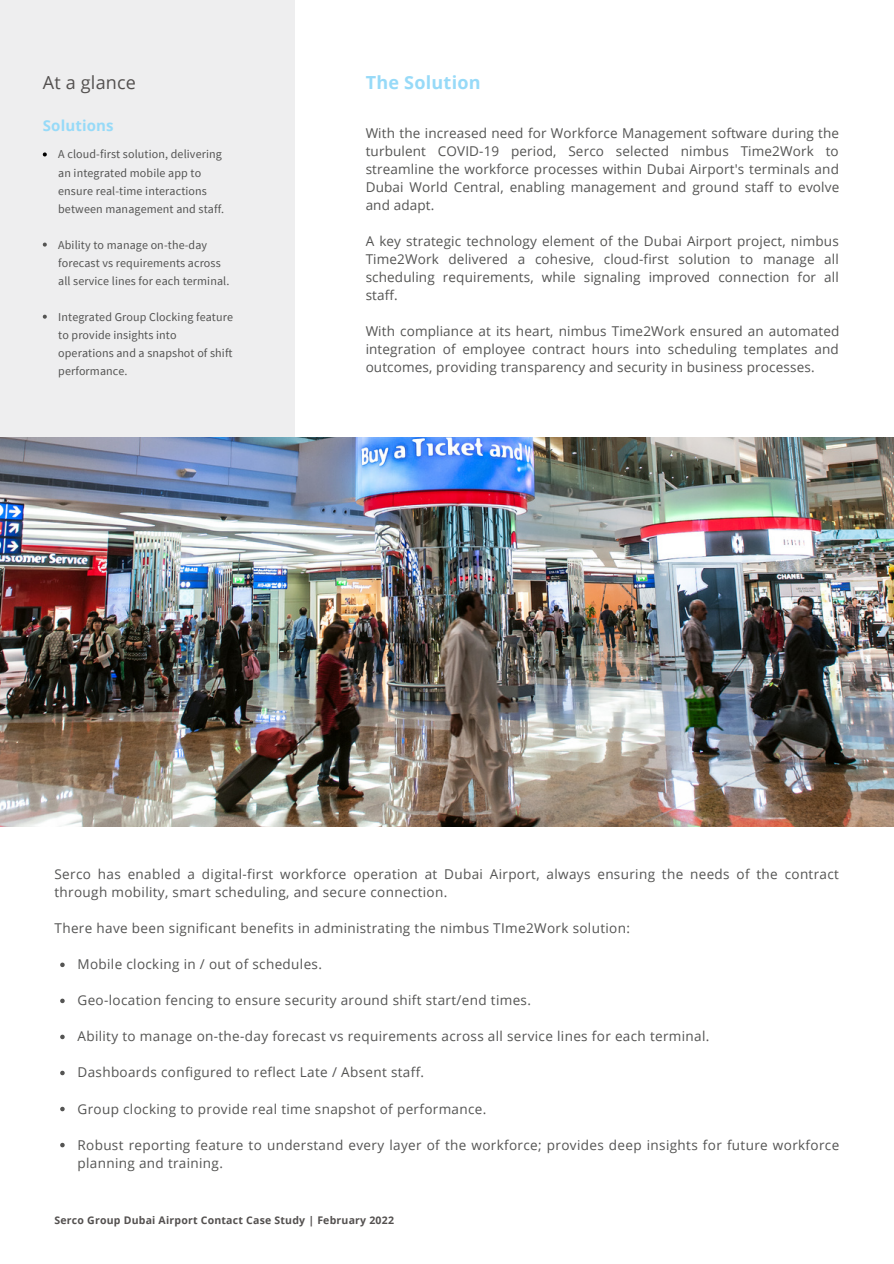
<style>
.page{position:relative;width:894px;height:1264px;background:#fff}
.page>*{position:absolute;margin:0;border:0;box-sizing:border-box;transform-origin:0 0}
.t1{font:700 18px "Open Sans";letter-spacing:.015em;color:#97daf8}
.t2{font:18px "Open Sans";letter-spacing:.01em;color:#53504f}
.t3{font:700 15px "Open Sans";letter-spacing:.01em;color:#97daf8}
.t4{font:13.5px/18px "Open Sans";letter-spacing:.025em;color:#545453;text-align:justify}
.t5{font:12px/18px "Source Sans Pro";letter-spacing:.01em;color:#545453}
.t6{font:700 10.5px "Open Sans";letter-spacing:.02em;color:#53504f}
</style>
<div class="page">
<div style="left:0;top:0;width:294px;height:446px;background:#eeeeef"></div>
<img style="left:0;top:437px;width:893px;height:389px">
<svg style="left:60px;top:962px;width:5px;height:5px"></svg>
<svg style="left:60px;top:998px;width:5px;height:5px"></svg>
<svg style="left:60px;top:1034px;width:5px;height:5px"></svg>
<svg style="left:60px;top:1070px;width:5px;height:5px"></svg>
<svg style="left:60px;top:1106px;width:5px;height:5px"></svg>
<svg style="left:60px;top:1142px;width:5px;height:5px"></svg>
<svg style="left:43px;top:152px;width:4px;height:4px"></svg>
<svg style="left:43px;top:242px;width:4px;height:4px"></svg>
<svg style="left:43px;top:315px;width:4px;height:4px"></svg>
<p class="t2" style="left:43px;top:70px;width:95px">At a glance</p>
<p class="t1" style="left:365px;top:70px;width:116px">The Solution</p>
<p class="t3" style="left:43px;top:115px;width:72px">Solutions</p>
<p class="t5" style="left:58px;top:145px;width:167px">A cloud-first solution, delivering an integrated mobile app to ensure real-time interactions between management and staff.</p>
<p class="t5" style="left:58px;top:235px;width:173px">Ability to manage on-the-day forecast vs requirements across all service lines for each terminal.</p>
<p class="t5" style="left:58px;top:307px;width:176px">Integrated Group Clocking feature to provide insights into operations and a snapshot of shift performance.</p>
<p class="t4" style="left:365px;top:124px;width:475px">With the increased need for Workforce Management software during the turbulent COVID-19 period, Serco selected nimbus Time2Work to streamline the workforce processes within Dubai Airport's terminals and Dubai World Central, enabling management and ground staff to evolve and adapt.</p>
<p class="t4" style="left:365px;top:232px;width:474px">A key strategic technology element of the Dubai Airport project, nimbus Time2Work delivered a cohesive, cloud-first solution to manage all scheduling requirements, while signaling improved connection for all staff.</p>
<p class="t4" style="left:365px;top:322px;width:475px">With compliance at its heart, nimbus Time2Work ensured an automated integration of employee contract hours into scheduling templates and outcomes, providing transparency and security in business processes.</p>
<p class="t4" style="left:55px;top:865px;width:785px">Serco has enabled a digital-first workforce operation at Dubai Airport, always ensuring the needs of the contract through mobility, smart scheduling, and secure connection.</p>
<p class="t4" style="left:55px;top:919px;width:576px">There have been significant benefits in administrating the nimbus TIme2Work solution:</p>
<p class="t4" style="left:77px;top:955px;width:246px">Mobile clocking in / out of schedules.</p>
<p class="t4" style="left:77px;top:991px;width:455px">Geo-location fencing to ensure security around shift start/end times.</p>
<p class="t4" style="left:77px;top:1027px;width:633px">Ability to manage on-the-day forecast vs requirements across all service lines for each terminal.</p>
<p class="t4" style="left:77px;top:1063px;width:348px">Dashboards configured to reflect Late / Absent staff.</p>
<p class="t4" style="left:77px;top:1099px;width:410px">Group clocking to provide real time snapshot of performance.</p>
<p class="t4" style="left:77px;top:1135px;width:763px">Robust reporting feature to understand every layer of the workforce; provides deep insights for future workforce planning and training.</p>
<p class="t6" style="left:55px;top:1212px;width:341px">Serco Group Dubai Airport Contact Case Study | February 2022</p>
</div>
